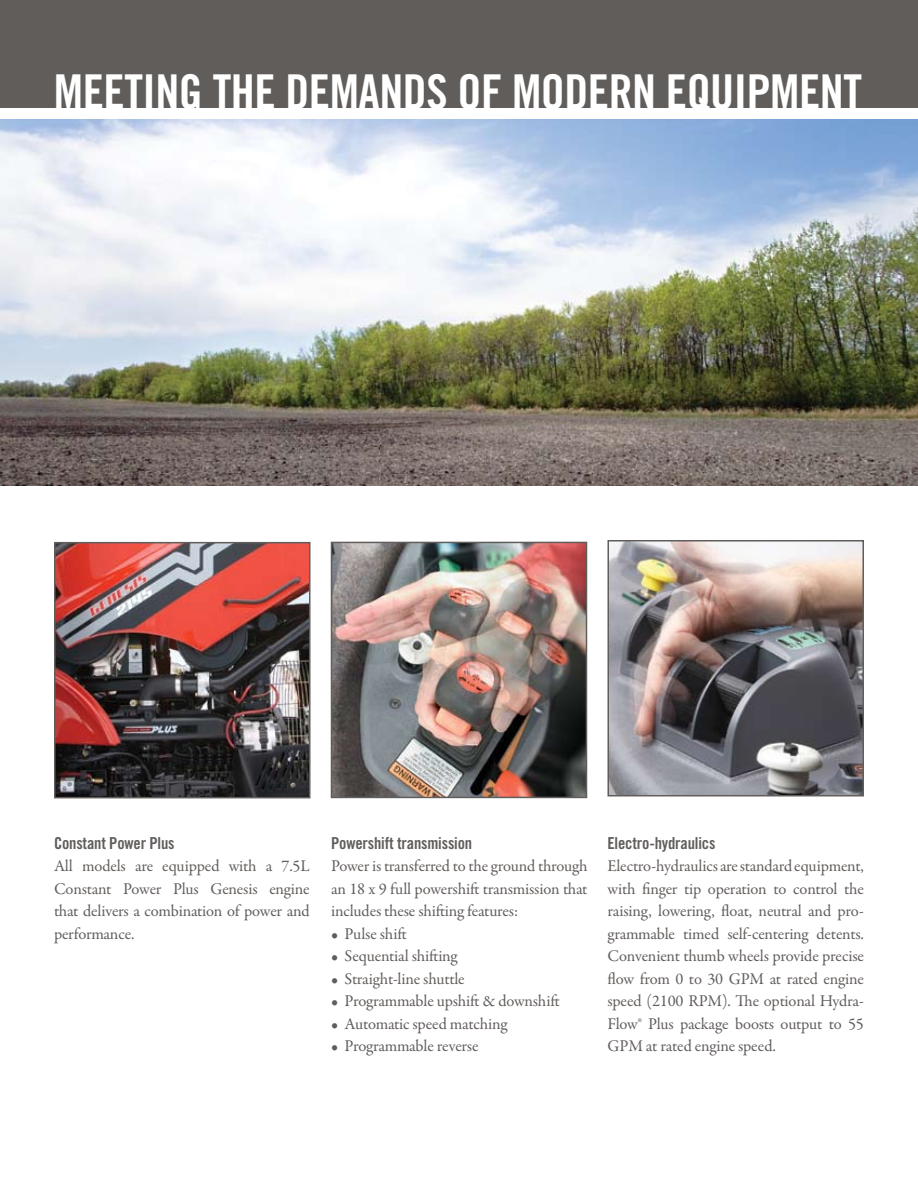
<style>
.page{position:relative;width:918px;height:1188px;background:#fff}
.page>*{position:absolute;margin:0;border:0;box-sizing:border-box;transform-origin:0 0}
.t1{font:48px "Trade Gothic LT Std Bd Cn 20";letter-spacing:-.01em;color:#fff}
.t2{font:16.5px/22.5px "Garamond Premr Pro";letter-spacing:-.01em;color:#615d5b;text-align:justify}
.t3{font:16.5px "Trade Gothic LT Std Bd Cn 20";letter-spacing:-.01em;color:#615d5b}
</style>
<div class="page">
<div style="left:0;top:0;width:918px;height:108px;background:#615d5b"></div>
<img style="left:334px;top:545px;width:250px;height:250px">
<div style="left:331px;top:542px;width:256px;height:256px;border:2px solid #615d5b"></div>
<img style="left:611px;top:543px;width:250px;height:250px">
<div style="left:608px;top:540px;width:256px;height:256px;border:2px solid #615d5b"></div>
<img style="left:57px;top:545px;width:250px;height:250px">
<div style="left:54px;top:542px;width:256px;height:256px;border:2px solid #615d5b"></div>
<img style="left:0;top:119px;width:918px;height:367px">
<h1 class="t1" style="left:54px;top:63px;width:804px">meeting the demands of modern equipment</h1>
<p class="t3" style="left:54px;top:833px;width:122px">Constant Power Plus</p>
<p class="t2" style="left:54px;top:855px;width:257px">All models are equipped with a 7.5L Constant Power Plus Genesis engine that delivers a combination of power and performance.</p>
<p class="t3" style="left:331px;top:833px;width:143px">Powershift transmission</p>
<p class="t2" style="left:331px;top:855px;width:258px">Power is transferred to the ground through an 18 x 9 full powershift transmission that includes these shifting features:</p>
<p class="t2" style="left:331px;top:923px;width:77px">• Pulse shift</p>
<p class="t2" style="left:331px;top:945px;width:128px">• Sequential shifting</p>
<p class="t2" style="left:331px;top:968px;width:135px">• Straight-line shuttle</p>
<p class="t2" style="left:331px;top:990px;width:230px">• Programmable upshift &amp; downshift</p>
<p class="t2" style="left:331px;top:1013px;width:178px">• Automatic speed matching</p>
<p class="t2" style="left:331px;top:1035px;width:149px">• Programmable reverse</p>
<p class="t3" style="left:607px;top:833px;width:110px">Electro-hydraulics</p>
<p class="t2" style="left:608px;top:855px;width:258px">Electro-hydraulics are standard equipment, with finger tip operation to control the raising, lowering, float, neutral and pro&shy;grammable timed self-centering detents.<br>Convenient thumb wheels provide precise flow from 0 to 30 GPM at rated engine speed (2100 RPM). The optional Hydra-Flow® Plus package boosts output to 55<br>GPM at rated engine speed.</p>
</div>
